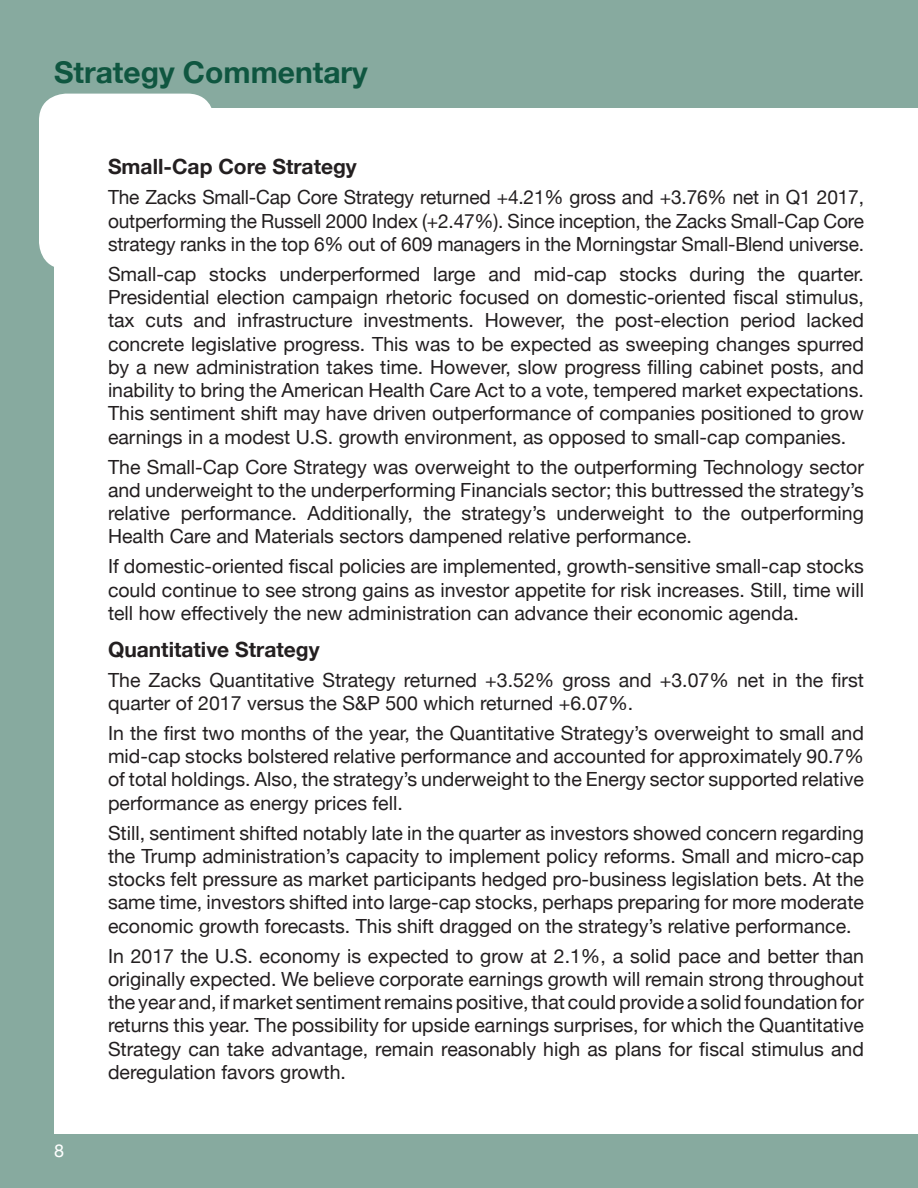
<style>
.page{position:relative;width:918px;height:1188px;background:#87aa9f}
.page>*{position:absolute;margin:0;border:0;box-sizing:border-box;transform-origin:0 0}
.t1{font:700 30px "Helvetica Neue";color:#0f5640}
.t2{font:700 21px "Helvetica Neue";color:#231f20}
.t3{font:19.5px/23.2px "Helvetica Neue";color:#231f20;text-align:justify}
.t4{font:18px "Helvetica Neue";color:#fff}
</style>
<div class="page">
<div style="left:54px;top:108px;width:864px;height:1026px;background:#fff"></div>
<div style="left:39px;top:94px;width:175px;height:175px;background:#fff;border-radius:27px"></div>
<h1 class="t1" style="left:54px;top:49px;width:315px">Strategy Commentary</h1>
<p class="t4" style="left:54px;top:1137px;width:12px">8</p>
<p class="t2" style="left:108px;top:150px;width:250px">Small-Cap Core Strategy</p>
<p class="t3" style="left:108px;top:187px;width:758px">The Zacks Small-Cap Core Strategy returned +4.21% gross and +3.76% net in Q1 2017, outperforming the Russell 2000 Index (+2.47%). Since inception, the Zacks Small-Cap Core strategy ranks in the top 6% out of 609 managers in the Morningstar Small-Blend universe.</p>
<p class="t3" style="left:108px;top:263px;width:758px">Small-cap stocks underperformed large and mid-cap stocks during the quarter.<br>Presidential election campaign rhetoric focused on domestic-oriented fiscal stimulus, tax cuts and infrastructure investments. However, the post-election period lacked concrete legislative progress. This was to be expected as sweeping changes spurred by a new administration takes time. However, slow progress filling cabinet posts, and inability to bring the American Health Care Act to a vote, tempered market expectations.<br>This sentiment shift may have driven outperformance of companies positioned to grow earnings in a modest U.S. growth environment, as opposed to small-cap companies.</p>
<p class="t3" style="left:108px;top:456px;width:758px">The Small-Cap Core Strategy was overweight to the outperforming Technology sector and underweight to the underperforming Financials sector; this buttressed the strategy’s relative performance. Additionally, the strategy’s underweight to the outperforming Health Care and Materials sectors dampened relative performance.</p>
<p class="t3" style="left:108px;top:556px;width:758px">If domestic-oriented fiscal policies are implemented, growth-sensitive small-cap stocks could continue to see strong gains as investor appetite for risk increases. Still, time will tell how effectively the new administration can advance their economic agenda.</p>
<p class="t2" style="left:108px;top:633px;width:213px">Quantitative Strategy</p>
<p class="t3" style="left:108px;top:669px;width:758px">The Zacks Quantitative Strategy returned +3.52% gross and +3.07% net in the first quarter of 2017 versus the S&amp;P 500 which returned +6.07%.</p>
<p class="t3" style="left:108px;top:722px;width:758px">In the first two months of the year, the Quantitative Strategy’s overweight to small and mid-cap stocks bolstered relative performance and accounted for approximately 90.7% of total holdings. Also, the strategy’s underweight to the Energy sector supported relative performance as energy prices fell.</p>
<p class="t3" style="left:108px;top:822px;width:758px">Still, sentiment shifted notably late in the quarter as investors showed concern regarding the Trump administration’s capacity to implement policy reforms. Small and micro-cap stocks felt pressure as market participants hedged pro-business legislation bets. At the same time, investors shifted into large-cap stocks, perhaps preparing for more moderate economic growth forecasts. This shift dragged on the strategy’s relative performance.</p>
<p class="t3" style="left:108px;top:945px;width:758px">In 2017 the U.S. economy is expected to grow at 2.1%, a solid pace and better than originally expected. We believe corporate earnings growth will remain strong throughout the year and, if market sentiment remains positive, that could provide a solid foundation for returns this year. The possibility for upside earnings surprises, for which the Quantitative Strategy can take advantage, remain reasonably high as plans for fiscal stimulus and deregulation favors growth.</p>
</div>
